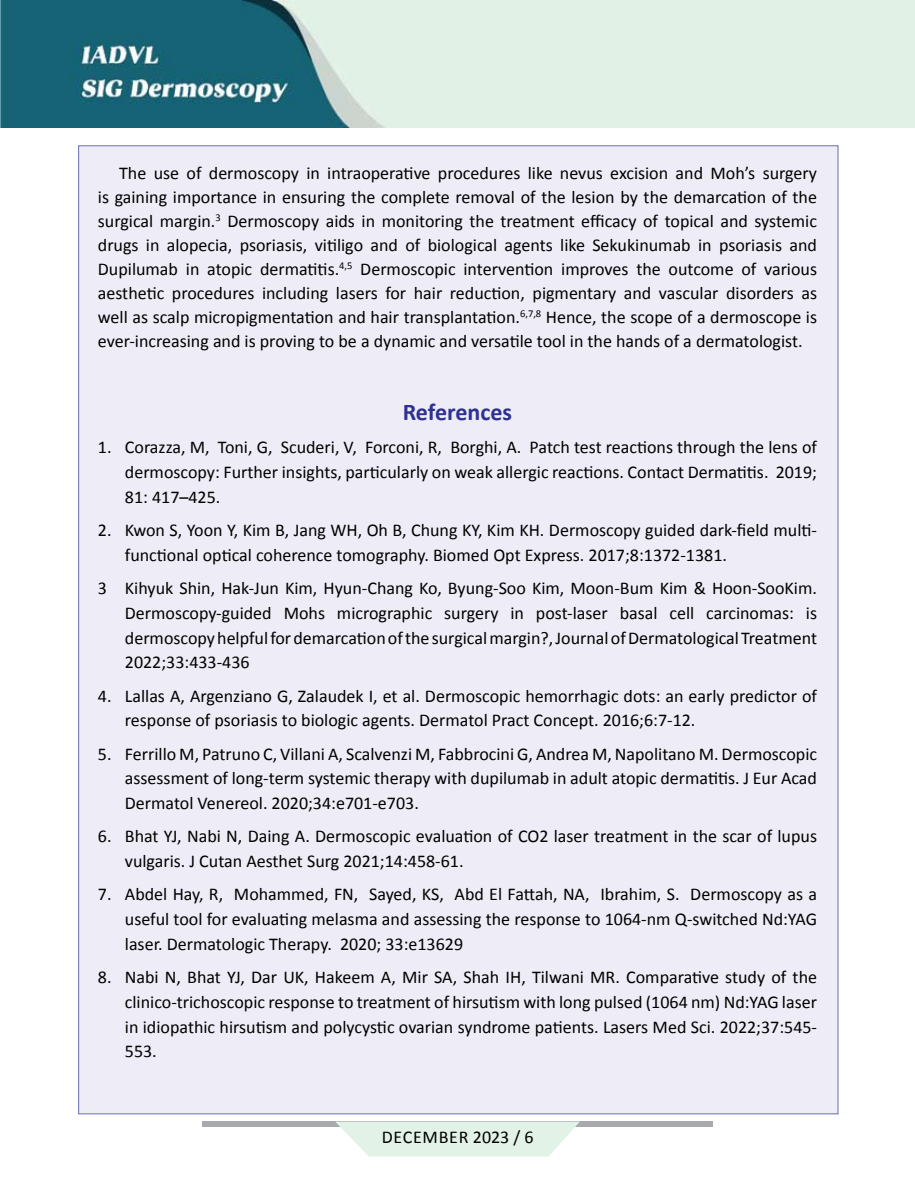
<style>
.page{position:relative;width:915px;height:1191px;background:#fff}
.page>*{position:absolute;margin:0;border:0;box-sizing:border-box;transform-origin:0 0}
.t1{font:700 24px "Calibri";color:#2e3192}
.t2{font:18px/24.8px "Calibri";color:#000;text-align:justify}
.t3{font:18px "Calibri";letter-spacing:.04em;color:#000}
</style>
<div class="page">
<div style="left:202px;top:1121px;width:510px;height:6px;background:#a7a9ac"></div>
<svg style="left:335px;top:1121px;width:244px;height:35px;background:#e5f2e8"></svg>
<img style="left:0;top:0;width:914px;height:127px">
<div style="left:78px;top:145px;width:760px;height:969px;background:#eeecf6;border:1px solid #676ead"></div>
<p class="t2" style="left:98px;top:161px;width:720px;line-height:24px;text-indent:21px">The use of dermoscopy in intraoperative procedures like nevus excision and Moh’s surgery is gaining importance in ensuring the complete removal of the lesion by the demarcation of the surgical margin.<sup>3</sup> Dermoscopy aids in monitoring the treatment efficacy of topical and systemic drugs in alopecia, psoriasis, vitiligo and of biological agents like Sekukinumab in psoriasis and Dupilumab in atopic dermatitis.<sup>4,5</sup> Dermoscopic intervention improves the outcome of various aesthetic procedures including lasers for hair reduction, pigmentary and vascular disorders as well as scalp micropigmentation and hair transplantation.<sup>6,7,8</sup> Hence, the scope of a dermoscope is ever-increasing and is proving to be a dynamic and versatile tool in the hands of a dermatologist.</p>
<h1 class="t1" style="left:402px;top:397px;width:111px">References</h1>
<p class="t2" style="left:125px;top:435px;width:693px;text-indent:-27px">1. Corazza, M, Toni, G, Scuderi, V, Forconi, R, Borghi, A. Patch test reactions through the lens of dermoscopy: Further insights, particularly on weak allergic reactions. Contact Dermatitis. 2019; 81: 417–425.</p>
<p class="t2" style="left:125px;top:518px;width:693px;text-indent:-27px">2. Kwon S, Yoon Y, Kim B, Jang WH, Oh B, Chung KY, Kim KH. Dermoscopy guided dark-field multi&shy;functional optical coherence tomography. Biomed Opt Express. 2017;8:1372-1381.</p>
<p class="t2" style="left:125px;top:576px;width:693px;text-indent:-27px">3 Kihyuk Shin, Hak-Jun Kim, Hyun-Chang Ko, Byung-Soo Kim, Moon-Bum Kim &amp; Hoon-SooKim.<br>Dermoscopy-guided Mohs micrographic surgery in post-laser basal cell carcinomas: is dermoscopy helpful for demarcation of the surgical margin?, Journal of Dermatological Treatment 2022;33:433-436</p>
<p class="t2" style="left:125px;top:683px;width:693px;text-indent:-27px">4. Lallas A, Argenziano G, Zalaudek I, et al. Dermoscopic hemorrhagic dots: an early predictor of response of psoriasis to biologic agents. Dermatol Pract Concept. 2016;6:7-12.</p>
<p class="t2" style="left:125px;top:741px;width:693px;text-indent:-27px">5. Ferrillo M, Patruno C, Villani A, Scalvenzi M, Fabbrocini G, Andrea M, Napolitano M. Dermoscopic assessment of long-term systemic therapy with dupilumab in adult atopic dermatitis. J Eur Acad Dermatol Venereol. 2020;34:e701-e703.</p>
<p class="t2" style="left:125px;top:824px;width:693px;text-indent:-27px">6. Bhat YJ, Nabi N, Daing A. Dermoscopic evaluation of CO2 laser treatment in the scar of lupus vulgaris. J Cutan Aesthet Surg 2021;14:458-61.</p>
<p class="t2" style="left:125px;top:882px;width:693px;text-indent:-27px">7. Abdel Hay, R, Mohammed, FN, Sayed, KS, Abd El Fattah, NA, Ibrahim, S. Dermoscopy as a useful tool for evaluating melasma and assessing the response to 1064-nm Q-switched Nd:YAG laser. Dermatologic Therapy. 2020; 33:e13629</p>
<p class="t2" style="left:125px;top:964px;width:693px;text-indent:-27px">8. Nabi N, Bhat YJ, Dar UK, Hakeem A, Mir SA, Shah IH, Tilwani MR. Comparative study of the clinico-trichoscopic response to treatment of hirsutism with long pulsed (1064 nm) Nd:YAG laser in idiopathic hirsutism and polycystic ovarian syndrome patients. Lasers Med Sci. 2022;37:545- 553.</p>
<p class="t3" style="left:381px;top:1125px;width:153px">December 2023 / 6</p>
</div>
